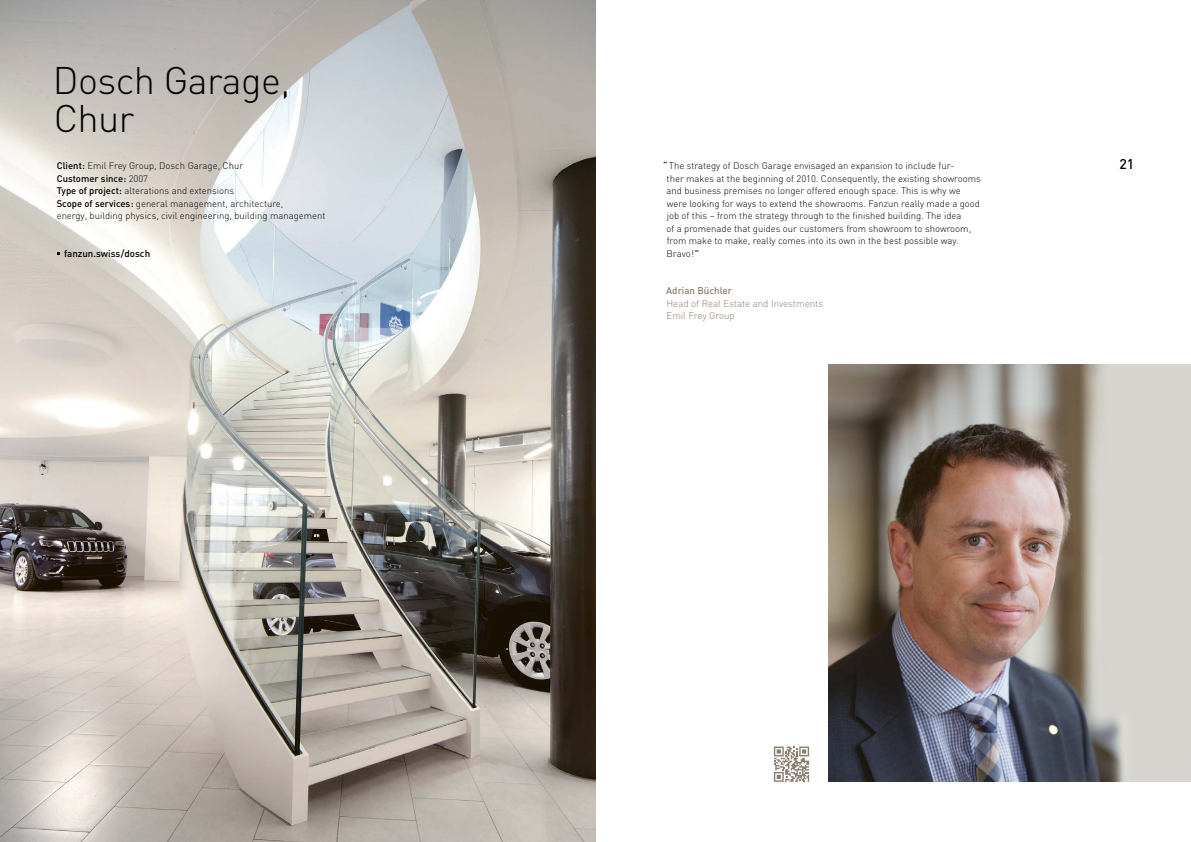
<style>
.page{position:relative;width:1191px;height:842px;background:#fff}
.page>*{position:absolute;margin:0;border:0;box-sizing:border-box;transform-origin:0 0}
.t1{font:300 38px/37.5px "DIN";letter-spacing:-.015em;color:#000}
.t2{font:500 14px "DIN";color:#000}
.t3{font:300 9.8px/12.5px "DIN";color:#8b7e70}
.t4{font:500 9.8px "DIN";color:#000}
.t5{font:500 9.8px "DIN";color:#8b7e70}
.t6{font:300 9.5px/12.5px "DIN";color:#000}
.s1{font-weight:500}
</style>
<div class="page">
<img style="left:0;top:0;width:595px;height:842px">
<img style="left:829px;top:364px;width:362px;height:418px">
<svg style="left:774px;top:746px;width:35px;height:36px"></svg>
<h1 class="t1" style="left:53px;top:61px;width:239px">Dosch Garage,<br>Chur</h1>
<p class="t6" style="left:57px;top:159px;width:270px"><span class="s1">Client:</span> Emil Frey Group, Dosch Garage, Chur<br><span class="s1">Customer since:</span> 2007<br><span class="s1">Type of project:</span> alterations and extensions<br><span class="s1">Scope of services:</span> general management, architecture,<br>energy, building physics, civil engineering, building management</p>
<p class="t6" style="left:666px;top:159px;width:316px;text-indent:-3px"><span class="s1">“</span> The strategy of Dosch Garage envisaged an expansion to include fur-<br>ther makes at the beginning of 2010. Consequently, the existing showrooms and business premises no longer offered enough space. This is why we were looking for ways to extend the showrooms. Fanzun really made a good job of this – from the strategy through to the finished building. The idea<br>of a promenade that guides our customers from showroom to showroom, from make to make, really comes into its own in the best possible way.<br>Bravo!<span class="s1">”</span></p>
<p class="t5" style="left:666px;top:284px;width:67px">Adrian Büchler</p>
<p class="t3" style="left:666px;top:297px;width:158px">Head of Real Estate and Investments<br>Emil Frey Group</p>
<p class="t4" style="left:64px;top:247px;width:88px">fanzun.swiss/dosch</p>
<h2 class="t2" style="left:1119px;top:155px;width:16px">21</h2>
</div>
